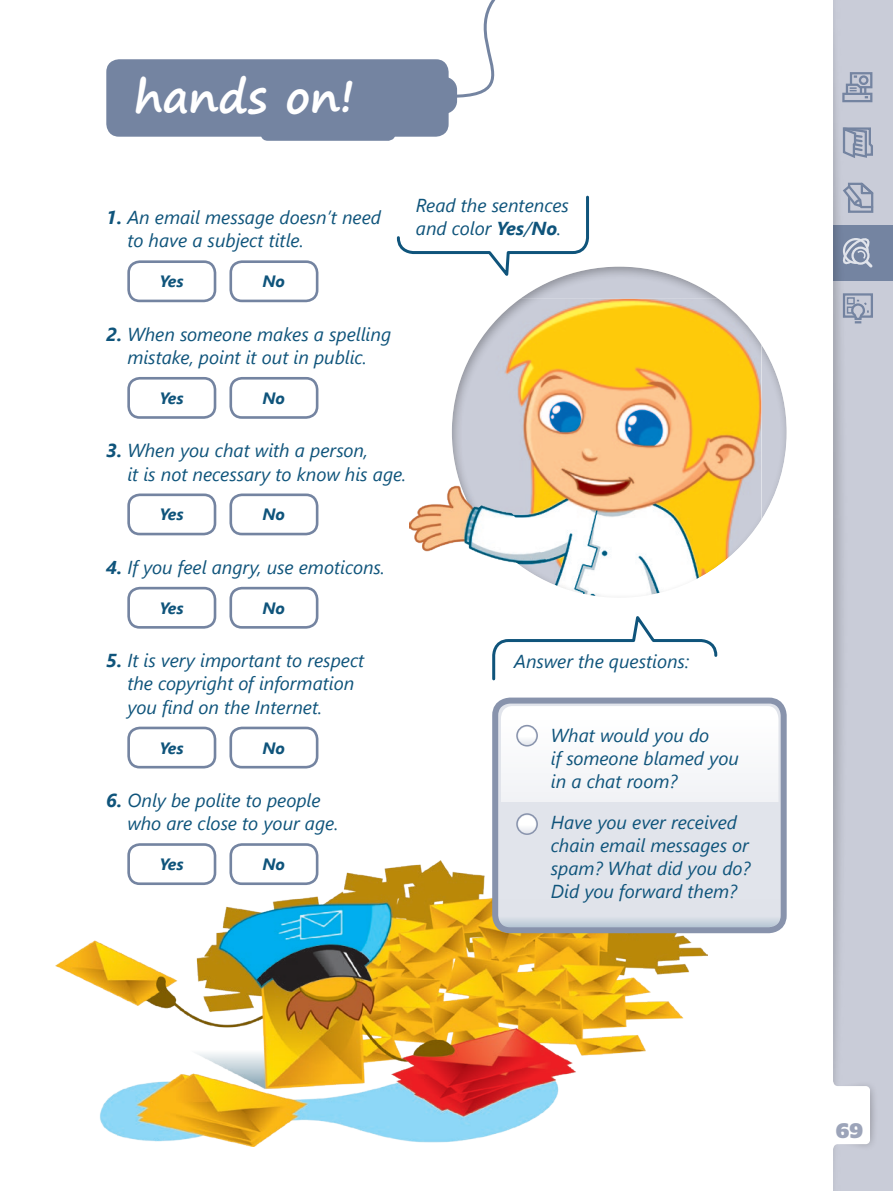
<style>
.page{position:relative;width:893px;height:1191px;background:#fff}
.page>*{position:absolute;margin:0;border:0;box-sizing:border-box;transform-origin:0 0}
.J_04_hands_title{font:700 45px "Segoe Print";color:#fff}
.t1{font:700 21px "Stag Sans";color:#9ca4b9}
.J_04_hands_text{font:italic 18.75px/23.2px "Segoe UI";color:#0f547b}
.J_04_hands_text-2{font:italic 700 16.35px "Segoe UI";color:#0f547b}
.s1{font-weight:700}
</style>
<div class="page">
<div style="left:833px;top:0;width:60px;height:1191px;background:#c9ccd8"></div>
<div style="left:833px;top:225px;width:60px;height:56px;background:#7484a1"></div>
<svg style="left:863px;top:183px;width:11px;height:30px"></svg>
<div style="left:842px;top:93px;width:30px;height:9px;border:2px solid #7484a1"></div>
<svg style="left:863px;top:72px;width:10px;height:26px"></svg>
<svg style="left:863px;top:127px;width:10px;height:31px"></svg>
<svg style="left:863px;top:238px;width:10px;height:30px"></svg>
<svg style="left:863px;top:293px;width:10px;height:25px"></svg>
<img style="left:833px;top:35px;width:30px;height:1121px">
<div style="left:823px;top:1080px;width:55px;height:71px;background:#231f20;opacity:.48"></div>
<svg style="left:823px;top:1081px;width:47px;height:67px"></svg>
<img style="left:55px;top:860px;width:652px;height:286px">
<svg style="left:396px;top:195px;width:193px;height:70px"></svg>
<svg style="left:492px;top:616px;width:226px;height:65px"></svg>
<div style="left:127px;top:260px;width:89px;height:42px;border:3px solid #7484a1;border-radius:11px"></div>
<div style="left:229px;top:260px;width:89px;height:42px;border:3px solid #7484a1;border-radius:11px"></div>
<div style="left:127px;top:377px;width:89px;height:42px;border:3px solid #7484a1;border-radius:11px"></div>
<div style="left:229px;top:377px;width:89px;height:42px;border:3px solid #7484a1;border-radius:11px"></div>
<div style="left:127px;top:493px;width:89px;height:42px;border:3px solid #7484a1;border-radius:11px"></div>
<div style="left:229px;top:493px;width:89px;height:42px;border:3px solid #7484a1;border-radius:11px"></div>
<div style="left:127px;top:587px;width:89px;height:41px;border:3px solid #7484a1;border-radius:11px"></div>
<div style="left:229px;top:587px;width:89px;height:41px;border:3px solid #7484a1;border-radius:11px"></div>
<div style="left:127px;top:726px;width:89px;height:42px;border:3px solid #7484a1;border-radius:11px"></div>
<div style="left:229px;top:726px;width:89px;height:42px;border:3px solid #7484a1;border-radius:11px"></div>
<div style="left:127px;top:843px;width:89px;height:42px;border:3px solid #7484a1;border-radius:11px"></div>
<div style="left:229px;top:843px;width:89px;height:42px;border:3px solid #7484a1;border-radius:11px"></div>
<div style="left:495px;top:700px;width:289px;height:230px;background:#e1e4eb;border-radius:15px"></div>
<div style="left:492px;top:697px;width:295px;height:236px;border:6px solid #8893ac;border-radius:15px"></div>
<div style="left:501px;top:706px;width:277px;height:96px;background:#f9f9fb"></div>
<svg style="left:498px;top:898px;width:283px;height:29px"></svg>
<svg style="left:517px;top:725px;width:20px;height:21px"></svg>
<div style="left:516px;top:725px;width:22px;height:21px;border:2px solid #8893ac;border-radius:50%"></div>
<svg style="left:518px;top:727px;width:18px;height:17px"></svg>
<svg style="left:517px;top:814px;width:20px;height:20px"></svg>
<div style="left:516px;top:813px;width:22px;height:22px;border:2px solid #8893ac;border-radius:50%"></div>
<svg style="left:518px;top:815px;width:18px;height:18px"></svg>
<svg style="left:442px;top:0;width:54px;height:106px"></svg>
<div style="left:427px;top:77px;width:30px;height:37px;background:#7484a1;border-radius:13px"></div>
<div style="left:106px;top:59px;width:343px;height:78px;background:#7484a1;border-radius:13px"></div>
<div style="left:260px;top:121px;width:135px;height:20px;background:#7484a1;border-radius:7px"></div>
<div style="left:450px;top:265px;width:338px;height:333px;background:#000001;opacity:.3"></div>
<img style="left:409px;top:474px;width:141px;height:95px">
<p class="J_04_hands_title" style="left:134px;top:56px;width:222px">hands on!</p>
<p class="J_04_hands_text" style="left:127px;top:203px;width:255px;text-indent:-21px"><span class="s1">1.</span> An email message doesn’t need to have a subject title.</p>
<p class="J_04_hands_text-2" style="left:160px;top:266px;width:26px">Yes</p>
<p class="J_04_hands_text-2" style="left:262px;top:266px;width:24px">No</p>
<p class="J_04_hands_text" style="left:106px;top:319px;width:286px;text-align:center"><span class="s1">2.</span> When someone makes a spelling mistake, point it out in public.</p>
<p class="J_04_hands_text-2" style="left:160px;top:382px;width:26px">Yes</p>
<p class="J_04_hands_text-2" style="left:262px;top:382px;width:24px">No</p>
<p class="J_04_hands_text" style="left:127px;top:436px;width:281px;text-indent:-21px"><span class="s1">3.</span> When you chat with a person,<br>it is not necessary to know his age.</p>
<p class="J_04_hands_text-2" style="left:160px;top:499px;width:26px">Yes</p>
<p class="J_04_hands_text-2" style="left:262px;top:499px;width:24px">No</p>
<p class="J_04_hands_text" style="left:106px;top:552px;width:280px"><span class="s1">4.</span> If you feel angry, use emoticons.</p>
<p class="J_04_hands_text-2" style="left:160px;top:592px;width:26px">Yes</p>
<p class="J_04_hands_text-2" style="left:262px;top:592px;width:24px">No</p>
<p class="J_04_hands_text" style="left:127px;top:646px;width:238px;text-indent:-21px"><span class="s1">5.</span> It is very important to respect the copyright of information you find on the Internet.</p>
<p class="J_04_hands_text-2" style="left:160px;top:732px;width:26px">Yes</p>
<p class="J_04_hands_text-2" style="left:262px;top:732px;width:24px">No</p>
<p class="J_04_hands_text" style="left:127px;top:785px;width:213px;text-indent:-21px"><span class="s1">6.</span> Only be polite to people who are close to your age.</p>
<p class="J_04_hands_text-2" style="left:160px;top:849px;width:26px">Yes</p>
<p class="J_04_hands_text-2" style="left:262px;top:849px;width:24px">No</p>
<p class="J_04_hands_text" style="left:416px;top:190px;width:155px">Read the sentences and color <span class="s1">Yes</span>/<span class="s1">No</span>.</p>
<p class="J_04_hands_text" style="left:514px;top:647px;width:176px">Answer the questions:</p>
<p class="J_04_hands_text" style="left:551px;top:720px;width:190px">What would you do<br>if someone blamed you in a chat room?</p>
<p class="J_04_hands_text" style="left:551px;top:807px;width:201px">Have you ever received chain email messages or spam? What did you do?<br>Did you forward them?</p>
<p class="t1" style="left:836px;top:1118px;width:29px">69</p>
</div>
